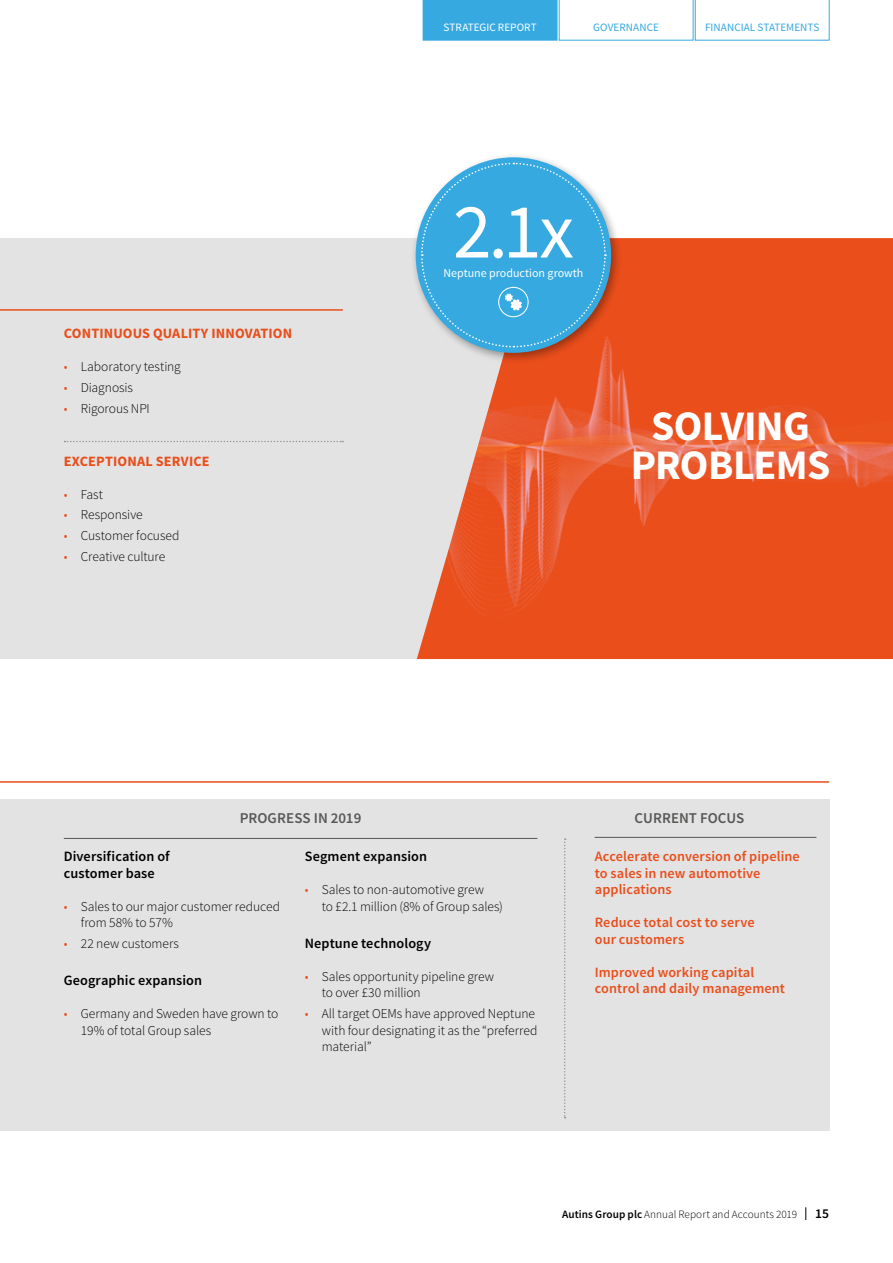
<style>
.page{position:relative;width:893px;height:1263px;background:#fff}
.page>*{position:absolute;margin:0;border:0;box-sizing:border-box;transform-origin:0 0}
.t1{font:78px "Source Sans Pro";color:#fff}
.t2{font:700 42px/39px "Source Sans Pro";letter-spacing:-.015em;color:#fff;text-align:center}
.t3{font:600 15px "Source Sans Pro";letter-spacing:.005em;color:#575756}
.t4{font:600 14.25px/16.5px "Source Sans Pro";letter-spacing:.005em;color:#e94e1b}
.t5{font:600 14.25px/16.5px "Source Sans Pro";letter-spacing:.01em;color:#000}
.t6{font:700 14.25px "Source Sans Pro";letter-spacing:.01em;color:#e94e1b}
.t7{font:300 13.5px/16.5px "Source Sans Pro";letter-spacing:-.005em;color:#000}
.t8{font:600 13.5px "Source Sans Pro";color:#000}
.t9{font:12px "Source Sans Pro";color:#fff}
.t10{font:300 11.25px "Source Sans Pro";color:#000}
.t11{font:11.25px "Source Sans Pro";letter-spacing:.005em;color:#36a9e1}
.t12{font:11.25px "Source Sans Pro";letter-spacing:.005em;color:#fff}
.s1{color:#e94e1b}
.s2{font-weight:600}
</style>
<div class="page">
<svg style="left:805px;top:1207px;width:1px;height:13px"></svg>
<svg style="left:423px;top:0;width:406px;height:40px"></svg>
<div style="left:0;top:238px;width:893px;height:421px;background:#e3e3e3"></div>
<img style="left:417px;top:238px;width:476px;height:421px">
<div style="left:410px;top:152px;width:212px;height:212px;background:#000;opacity:.35"></div>
<div style="left:0;top:799px;width:829px;height:332px;background:#e3e3e3"></div>
<svg style="left:564px;top:838px;width:2px;height:280px"></svg>
<hr style="left:64px;top:838px;width:473px;height:1px;background:#575756">
<hr style="left:595px;top:837px;width:221px;height:1px;background:#575756">
<svg style="left:65px;top:441px;width:278px;height:1px"></svg>
<svg style="left:420px;top:162px;width:187px;height:186px;background:#55aedb"></svg>
<hr style="left:0;top:781px;width:829px;height:2px;background:#e94e1b">
<hr style="left:0;top:309px;width:343px;height:2px;background:#e94e1b">
<p class="t12" style="left:443px;top:21px;width:95px">STRATEGIC REPORT</p>
<p class="t11" style="left:593px;top:21px;width:67px">GOVERNANCE</p>
<p class="t11" style="left:705px;top:21px;width:116px">FINANCIAL STATEMENTS</p>
<p class="t6" style="left:64px;top:324px;width:230px">CONTINUOUS QUALITY INNOVATION</p>
<p class="t7" style="left:64px;top:358px;width:119px"><span class="s1">•</span> Laboratory testing</p>
<p class="t7" style="left:64px;top:379px;width:71px"><span class="s1">•</span> Diagnosis</p>
<p class="t7" style="left:64px;top:400px;width:87px"><span class="s1">•</span> Rigorous NPI</p>
<p class="t6" style="left:64px;top:452px;width:147px">EXCEPTIONAL SERVICE</p>
<p class="t7" style="left:64px;top:486px;width:41px"><span class="s1">•</span> Fast</p>
<p class="t7" style="left:64px;top:507px;width:80px"><span class="s1">•</span> Responsive</p>
<p class="t7" style="left:64px;top:527px;width:117px"><span class="s1">•</span> Customer focused</p>
<p class="t7" style="left:64px;top:548px;width:103px"><span class="s1">•</span> Creative culture</p>
<h1 class="t1" style="left:453px;top:183px;width:123px">2.1x</h1>
<p class="t9" style="left:443px;top:265px;width:141px">Neptune production growth</p>
<h2 class="t2" style="left:631px;top:409px;width:201px">SOLVING<br>PROBLEMS</h2>
<p class="t3" style="left:240px;top:809px;width:123px">PROGRESS IN 2019</p>
<p class="t3" style="left:635px;top:809px;width:111px">CURRENT FOCUS</p>
<p class="t4" style="left:595px;top:848px;width:206px">Accelerate conversion of pipeline to sales in new automotive applications</p>
<p class="t4" style="left:595px;top:914px;width:161px">Reduce total cost to serve our customers</p>
<p class="t4" style="left:595px;top:964px;width:192px">Improved working capital control and daily management</p>
<p class="t5" style="left:64px;top:848px;width:107px">Diversification of customer base</p>
<p class="t7" style="left:81px;top:898px;width:201px;text-indent:-17px"><span class="s1">•</span> Sales to our major customer reduced from 58% to 57%</p>
<p class="t7" style="left:64px;top:935px;width:117px"><span class="s1">•</span> 22 new customers</p>
<p class="t5" style="left:64px;top:972px;width:140px">Geographic expansion</p>
<p class="t7" style="left:81px;top:1005px;width:199px;text-indent:-17px"><span class="s1">•</span> Germany and Sweden have grown to<br>19% of total Group sales</p>
<p class="t5" style="left:305px;top:848px;width:124px">Segment expansion</p>
<p class="t7" style="left:322px;top:881px;width:183px;text-indent:-17px"><span class="s1">•</span> Sales to non-automotive grew<br>to £2.1 million (8% of Group sales)</p>
<p class="t5" style="left:305px;top:935px;width:128px">Neptune technology</p>
<p class="t7" style="left:322px;top:968px;width:174px;text-indent:-17px"><span class="s1">•</span> Sales opportunity pipeline grew to over £30 million</p>
<p class="t7" style="left:322px;top:1005px;width:217px;text-indent:-17px"><span class="s1">•</span> All target OEMs have approved Neptune with four designating it as the “preferred material”</p>
<p class="t10" style="left:562px;top:1207px;width:237px"><span class="s2">Autins Group plc</span> Annual Report and Accounts 2019</p>
<p class="t8" style="left:815px;top:1205px;width:15px">15</p>
</div>
